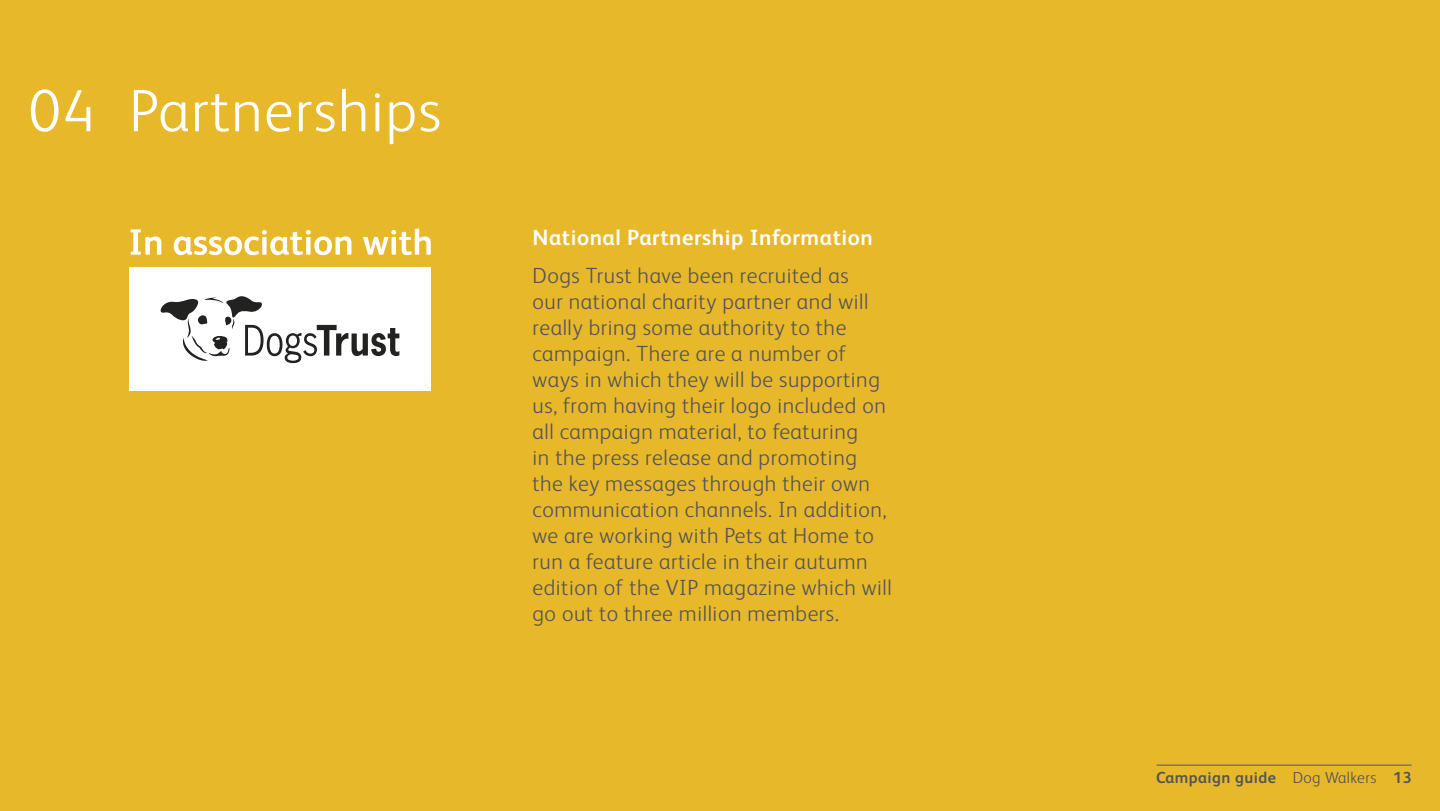
<style>
.page{position:relative;width:1440px;height:811px;background:#e8b82b}
.page>*{position:absolute;margin:0;border:0;box-sizing:border-box;transform-origin:0 0}
.t1{font:300 60px "FS Albert";letter-spacing:.025em;color:#fff}
.t2{font:300 22px/26px "FS Albert";letter-spacing:.025em;color:#555}
.t3{font:700 22px "FS Albert";letter-spacing:.025em;color:#fff}
.t4{font:700 16px "FS Albert";letter-spacing:.025em;color:#555}
.s1{font-weight:300}
</style>
<div class="page">
<hr style="left:1157px;top:764px;width:255px;height:1px;background:#555">
<div style="left:129px;top:267px;width:302px;height:123px;background:#fff"></div>
<svg style="left:160px;top:296px;width:239px;height:67px"></svg>
<svg style="left:131px;top:228px;width:300px;height:27px"></svg>
<h1 class="t1" style="left:28px;top:71px;width:414px">04 Partnerships</h1>
<p class="t3" style="left:533px;top:223px;width:342px">National Partnership Information</p>
<p class="t2" style="left:533px;top:261px;width:361px">Dogs Trust have been recruited as<br>our national charity partner and will really bring some authority to the campaign. There are a number of ways in which they will be supporting us, from having their logo included on all campaign material, to featuring<br>in the press release and promoting the key messages through their own communication channels. In addition, we are working with Pets at Home to run a feature article in their autumn edition of the VIP magazine which will go out to three million members.</p>
<p class="t4" style="left:1156px;top:766px;width:257px">Campaign guide <span class="s1">Dog Walkers</span> 13</p>
</div>
